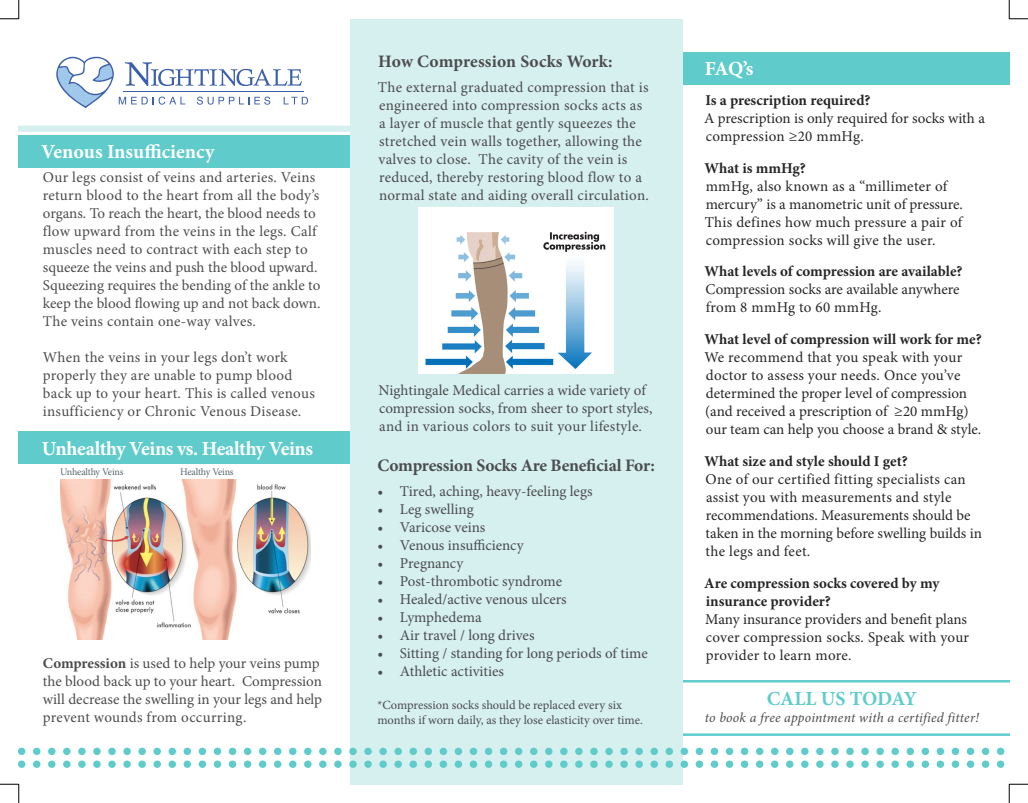
<style>
.page{position:relative;width:1028px;height:803px;background:#fff}
.page>*{position:absolute;margin:0;border:0;box-sizing:border-box;transform-origin:0 0}
.t1{font:700 20px "Minion Pro";letter-spacing:-.02em;color:#fff}
.t2{font:700 20px "Minion Pro";color:#fff}
.t3{font:700 20px "Minion Pro";letter-spacing:-.005em;color:#5fcccb}
.t4{font:700 17.5px "Minion Pro";letter-spacing:-.005em;color:#4b4c4d}
.t5{font:15px/18px "Minion Pro";letter-spacing:.01em;color:#4b4c4d}
.t6{font:15px/18px "Minion Pro";letter-spacing:.005em;color:#262626}
.t7{font:700 15px/18px "Minion Pro";letter-spacing:-.005em;color:#262626}
.t8{font:italic 13.75px "Minion Pro";letter-spacing:.015em;color:#4b4c4d}
.t9{font:12.5px/15px "Minion Pro";color:#4b4c4d}
.t10{font:10px "Minion Pro";letter-spacing:-.02em;color:#5a6670}
.s1{font-weight:700}
</style>
<div class="page">
<div style="left:683px;top:52px;width:326px;height:33px;background:#5fcccb"></div>
<div style="left:19px;top:135px;width:332px;height:32px;background:#5fcccb"></div>
<div style="left:19px;top:432px;width:332px;height:32px;background:#5fcccb"></div>
<div style="left:350px;top:19px;width:333px;height:765px;background:#d6efef"></div>
<svg style="left:56px;top:57px;width:252px;height:51px"></svg>
<svg style="left:19px;top:747px;width:986px;height:21px"></svg>
<div style="left:19px;top:126px;width:331px;height:6px;background:#d6efef"></div>
<hr style="left:683px;top:680px;width:326px;height:2px;background:#5fcccb">
<hr style="left:683px;top:733px;width:326px;height:2px;background:#5fcccb">
<img style="left:61px;top:479px;width:249px;height:160px">
<img style="left:418px;top:207px;width:195px;height:166px">
<svg style="left:0;top:0;width:20px;height:20px"></svg>
<svg style="left:0;top:783px;width:20px;height:19px"></svg>
<svg style="left:1008px;top:0;width:20px;height:20px"></svg>
<svg style="left:1008px;top:783px;width:20px;height:19px"></svg>
<p class="t2" style="left:41px;top:137px;width:175px">Venous Insufficiency</p>
<p class="t5" style="left:43px;top:168px;width:279px">Our legs consist of veins and arteries. Veins return blood to the heart from all the body’s organs. To reach the heart, the blood needs to flow upward from the veins in the legs. Calf muscles need to contract with each step to squeeze the veins and push the blood upward.<br>Squeezing requires the bending of the ankle to keep the blood flowing up and not back down.<br>The veins contain one-way valves.</p>
<p class="t5" style="left:43px;top:348px;width:273px">When the veins in your legs don’t work properly they are unable to pump blood back up to your heart. This is called venous insufficiency or Chronic Venous Disease.</p>
<p class="t1" style="left:42px;top:434px;width:273px">Unhealthy Veins vs. Healthy Veins</p>
<p class="t10" style="left:60px;top:465px;width:65px">Unhealthy Veins</p>
<p class="t10" style="left:180px;top:465px;width:55px">Healthy Veins</p>
<p class="t5" style="left:43px;top:654px;width:281px"><span class="s1">Compression</span> is used to help your veins pump the blood back up to your heart. Compression will decrease the swelling in your legs and help prevent wounds from occurring.</p>
<p class="t4" style="left:378px;top:49px;width:236px">How Compression Socks Work:</p>
<p class="t5" style="left:378px;top:78px;width:272px">The external graduated compression that is engineered into compression socks acts as a layer of muscle that gently squeezes the stretched vein walls together, allowing the valves to close. The cavity of the vein is reduced, thereby restoring blood flow to a normal state and aiding overall circulation.</p>
<p class="t5" style="left:378px;top:381px;width:275px">Nightingale Medical carries a wide variety of compression socks, from sheer to sport styles, and in various colors to suit your lifestyle.</p>
<p class="t4" style="left:377px;top:452px;width:279px">Compression Socks Are Beneficial For:</p>
<p class="t5" style="left:377px;top:482px;width:217px">• Tired, aching, heavy-feeling legs</p>
<p class="t5" style="left:377px;top:500px;width:98px">• Leg swelling</p>
<p class="t5" style="left:377px;top:518px;width:109px">• Varicose veins</p>
<p class="t5" style="left:377px;top:536px;width:148px">• Venous insufficiency</p>
<p class="t5" style="left:377px;top:554px;width:87px">• Pregnancy</p>
<p class="t5" style="left:377px;top:572px;width:186px">• Post-thrombotic syndrome</p>
<p class="t5" style="left:377px;top:590px;width:191px">• Healed/active venous ulcers</p>
<p class="t5" style="left:377px;top:608px;width:106px">• Lymphedema</p>
<p class="t5" style="left:377px;top:626px;width:159px">• Air travel / long drives</p>
<p class="t5" style="left:377px;top:644px;width:272px">• Sitting / standing for long periods of time</p>
<p class="t5" style="left:377px;top:662px;width:128px">• Athletic activities</p>
<p class="t9" style="left:377px;top:697px;width:267px">*Compression socks should be replaced every six months if worn daily, as they lose elasticity over time.</p>
<p class="t1" style="left:705px;top:55px;width:50px">FAQ’s</p>
<p class="t7" style="left:705px;top:91px;width:167px">Is a prescription required?</p>
<p class="t6" style="left:704px;top:109px;width:282px">A prescription is only required for socks with a compression ≥20 mmHg.</p>
<p class="t7" style="left:704px;top:158px;width:103px">What is mmHg?</p>
<p class="t6" style="left:704px;top:177px;width:260px">mmHg, also known as a “millimeter of mercury” is a manometric unit of pressure.<br>This defines how much pressure a pair of compression socks will give the user.</p>
<p class="t7" style="left:704px;top:262px;width:259px">What levels of compression are available?</p>
<p class="t6" style="left:705px;top:280px;width:255px">Compression socks are available anywhere from 8 mmHg to 60 mmHg.</p>
<p class="t7" style="left:704px;top:330px;width:278px">What level of compression will work for me?</p>
<p class="t6" style="left:704px;top:348px;width:278px">We recommend that you speak with your doctor to assess your needs. Once you’ve determined the proper level of compression (and received a prescription of ≥20 mmHg) our team can help you choose a brand &amp; style.</p>
<p class="t7" style="left:704px;top:452px;width:205px">What size and style should I get?</p>
<p class="t6" style="left:705px;top:470px;width:278px">One of our certified fitting specialists can assist you with measurements and style recommendations. Measurements should be taken in the morning before swelling builds in the legs and feet.</p>
<p class="t7" style="left:704px;top:573px;width:237px">Are compression socks covered by my insurance provider?</p>
<p class="t6" style="left:705px;top:610px;width:265px">Many insurance providers and benefit plans cover compression socks. Speak with your provider to learn more.</p>
<p class="t3" style="left:766px;top:684px;width:152px">CALL US TODAY</p>
<p class="t8" style="left:705px;top:708px;width:275px">to book a free appointment with a certified fitter!</p>
</div>
